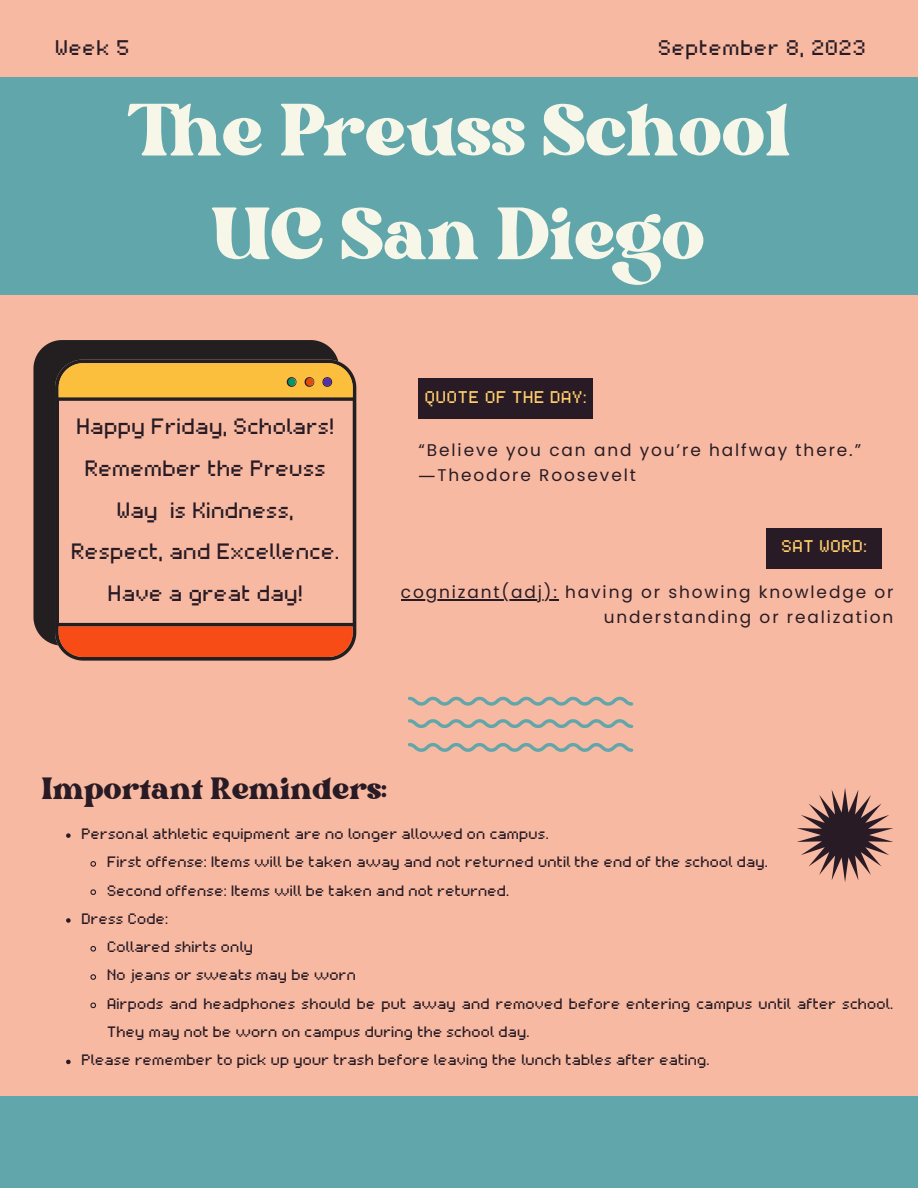
<style>
.page{position:relative;width:918px;height:1188px;background:#f7b9a1}
.page>*{position:absolute;margin:0;border:0;box-sizing:border-box;transform-origin:0 0}
.t1{font:101.7px/103.6px "Bright";color:#f6f6e9;text-align:center}
.t2{font:42.3px "Bright";color:#291b25}
.t3{font:22.2px/41.7px "Retropix";letter-spacing:.02em;color:#291b25;text-align:center}
.t4{font:21.15px "Retropix";letter-spacing:.05em;color:#291b25}
.t5{font:16.95px/24.8px "Poppins";letter-spacing:.11em;color:#291b25;text-align:right}
.t6{font:16.95px "Retropix";letter-spacing:.05em;color:#ffce6d}
.t7{font:15.15px/28.3px "Retropix";letter-spacing:.02em;color:#291b25}
.s1{font-family:"Noto Sans"}
</style>
<div class="page">
<div style="left:0;top:1096px;width:918px;height:92px;background:#61a6ab"></div>
<svg style="left:408px;top:697px;width:225px;height:9px"></svg>
<svg style="left:408px;top:719px;width:225px;height:9px"></svg>
<svg style="left:408px;top:743px;width:225px;height:9px"></svg>
<svg style="left:797px;top:788px;width:96px;height:94px"></svg>
<div style="left:0;top:77px;width:918px;height:218px;background:#61a6ab"></div>
<svg style="left:33px;top:340px;width:305px;height:305px;background:#2e2727"></svg>
<svg style="left:55px;top:360px;width:301px;height:301px"></svg>
<div style="left:59px;top:627px;width:294px;height:30px;background:#f74c16"></div>
<svg style="left:59px;top:363px;width:294px;height:34px;background:#f2b83d"></svg>
<div style="left:419px;top:378px;width:174px;height:41px;background:#291b25"></div>
<svg style="left:66px;top:833px;width:5px;height:5px"></svg>
<svg style="left:90px;top:861px;width:6px;height:6px"></svg>
<svg style="left:90px;top:889px;width:7px;height:6px"></svg>
<svg style="left:66px;top:918px;width:5px;height:5px"></svg>
<svg style="left:90px;top:946px;width:7px;height:6px"></svg>
<svg style="left:90px;top:974px;width:6px;height:6px"></svg>
<svg style="left:90px;top:1002px;width:7px;height:7px"></svg>
<svg style="left:66px;top:1060px;width:5px;height:4px"></svg>
<hr style="left:401px;top:600px;width:158px;height:1px;background:#291b25">
<div style="left:766px;top:528px;width:116px;height:41px;background:#291b25"></div>
<p class="t4" style="left:55px;top:38px;width:76px">Week 5</p>
<p class="t4" style="left:658px;top:38px;width:209px">September 8, 2023</p>
<p class="t1" style="left:127px;top:85px;width:665px">The Preuss School<br>UC San Diego</p>
<p class="t3" style="left:71px;top:407px;width:269px">Happy Friday, Scholars!<br>Remember the Preuss<br>Way is Kindness,<br>Respect, and Excellence.<br>Have a great day!</p>
<p class="t6" style="left:425px;top:389px;width:163px">QUOTE OF THE DAY:</p>
<p class="t5" style="left:419px;top:437px;width:444px;text-align:left">“Believe you can and you’re halfway there.” <span class="s1">―</span>Theodore Roosevelt</p>
<p class="t6" style="left:781px;top:539px;width:87px">SAT WORD:</p>
<p class="t5" style="left:401px;top:580px;width:494px">cognizant(adj): having or showing knowledge or understanding or realization</p>
<p class="t2" style="left:42px;top:771px;width:346px">Important Reminders:</p>
<p class="t7" style="left:82px;top:820px;width:469px">Personal athletic equipment are no longer allowed on campus.</p>
<p class="t7" style="left:107px;top:849px;width:662px">First offense: Items will be taken away and not returned until the end of the school day.</p>
<p class="t7" style="left:107px;top:877px;width:404px">Second offense: Items will be taken and not returned.</p>
<p class="t7" style="left:82px;top:905px;width:88px">Dress Code:</p>
<p class="t7" style="left:107px;top:933px;width:147px">Collared shirts only</p>
<p class="t7" style="left:107px;top:962px;width:250px">No jeans or sweats may be worn</p>
<p class="t7" style="left:107px;top:990px;width:787px">Airpods and headphones should be put away and removed before entering campus until after school.<br>They may not be worn on campus during the school day.</p>
<p class="t7" style="left:82px;top:1047px;width:629px">Please remember to pick up your trash before leaving the lunch tables after eating.</p>
</div>
